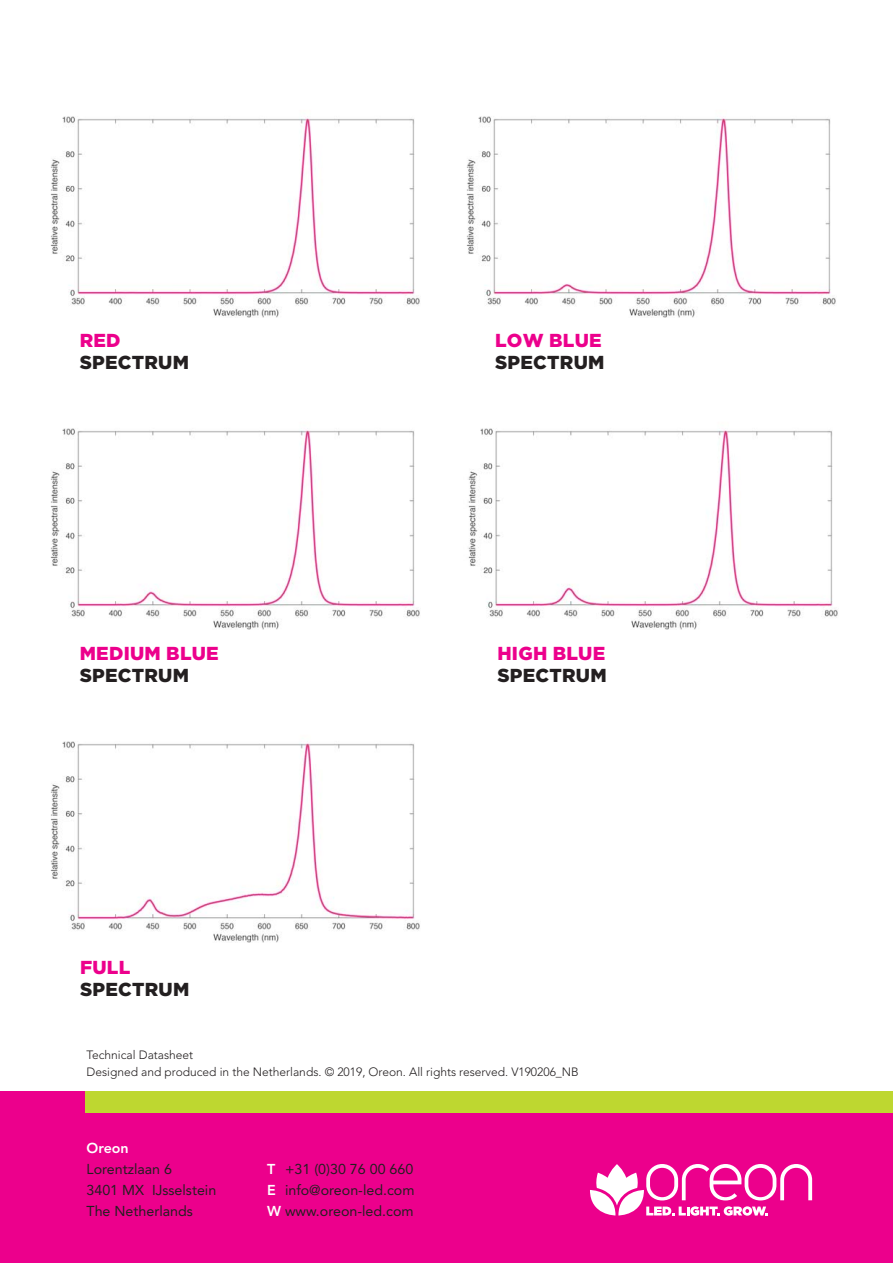
<style>
.page{position:relative;width:893px;height:1263px;background:#fff}
.page>*{position:absolute;margin:0;border:0;box-sizing:border-box;transform-origin:0 0}
.t1{font:900 18.75px "Gotham";letter-spacing:.015em;color:#231f20}
.t2{font:900 18.75px "Gotham";letter-spacing:.015em;color:#ec008c}
.t3{font:14.25px/21px "Avenir";color:#231f20}
.t4{font:800 14.25px "Avenir";color:#fff}
.t5{font:300 12px/17.2px "Avenir";color:#231f20}
.s1{font-weight:800;color:#fff}
</style>
<div class="page">
<div style="left:0;top:1091px;width:893px;height:172px;background:#ec008c"></div>
<div style="left:85px;top:1091px;width:808px;height:22px;background:#bed730"></div>
<svg style="left:590px;top:1164px;width:222px;height:52px"></svg>
<img style="left:466px;top:116px;width:370px;height:201px">
<img style="left:50px;top:428px;width:370px;height:201px">
<img style="left:468px;top:428px;width:370px;height:202px">
<img style="left:50px;top:741px;width:370px;height:201px">
<img style="left:50px;top:116px;width:370px;height:202px">
<h1 class="t2" style="left:80px;top:330px;width:42px">RED</h1>
<h1 class="t1" style="left:80px;top:352px;width:111px">SPECTRUM</h1>
<h1 class="t2" style="left:80px;top:643px;width:141px">MEDIUM BLUE</h1>
<h1 class="t1" style="left:80px;top:665px;width:111px">SPECTRUM</h1>
<h1 class="t2" style="left:80px;top:956px;width:52px">FULL</h1>
<h1 class="t1" style="left:80px;top:978px;width:111px">SPECTRUM</h1>
<h1 class="t2" style="left:495px;top:330px;width:108px">LOW BLUE</h1>
<h1 class="t1" style="left:495px;top:352px;width:111px">SPECTRUM</h1>
<h1 class="t2" style="left:497px;top:643px;width:109px">HIGH BLUE</h1>
<h1 class="t1" style="left:497px;top:665px;width:111px">SPECTRUM</h1>
<p class="t5" style="left:87px;top:1047px;width:494px">Technical Datasheet<br>Designed and produced in the Netherlands. © 2019, Oreon. All rights reserved. V190206_NB</p>
<p class="t4" style="left:87px;top:1142px;width:44px">Oreon</p>
<p class="t3" style="left:87px;top:1158px;width:131px">Lorentzlaan 6<br>3401 MX Ĳsselstein<br>The Netherlands</p>
<p class="t3" style="left:267px;top:1158px;width:149px;text-align:justify"><span class="s1">T</span> +31 (0)30 76 00 660<br><span class="s1">E</span> info@oreon-led.com <span class="s1">W</span> www.oreon-led.com</p>
</div>
